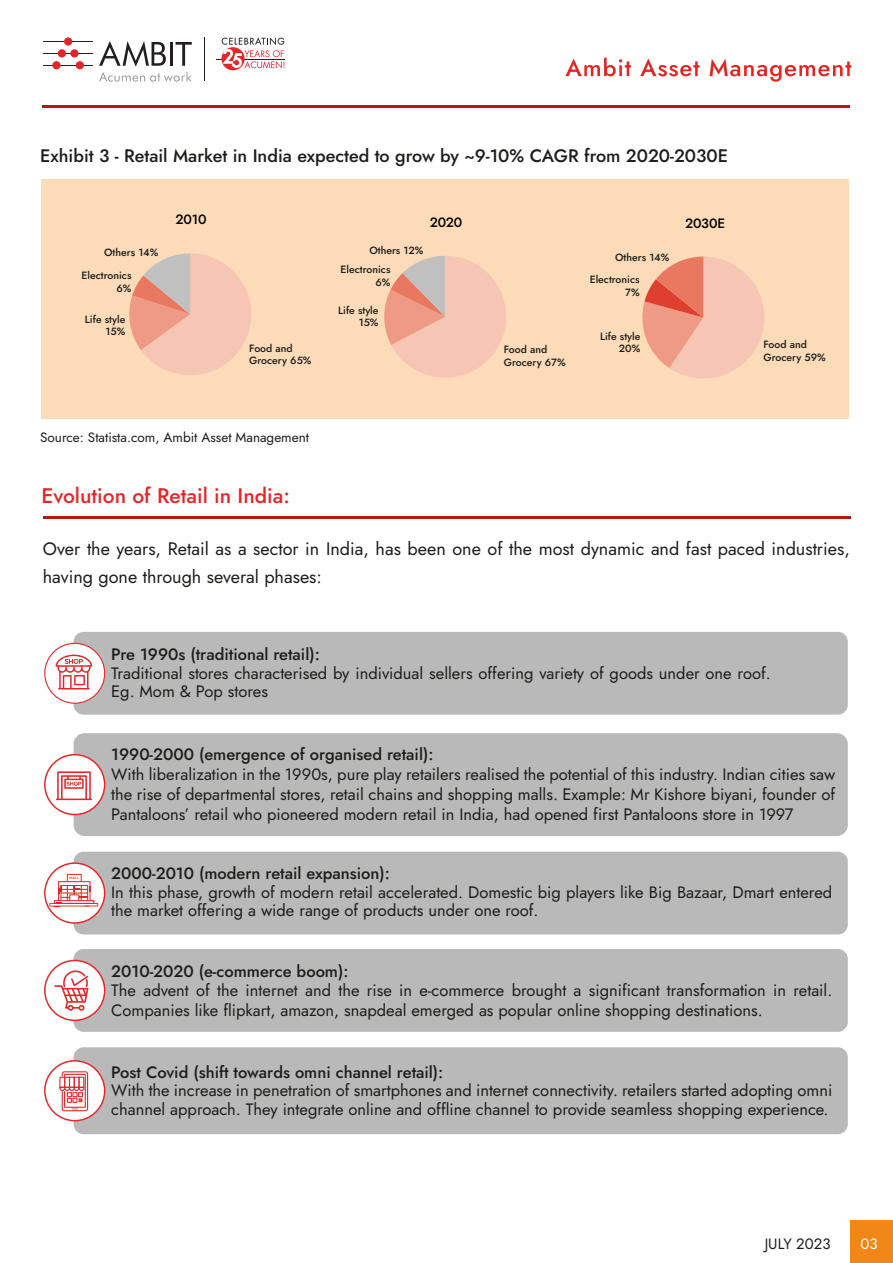
<style>
.page{position:relative;width:893px;height:1263px;background:#fff}
.page>*{position:absolute;margin:0;border:0;box-sizing:border-box;transform-origin:0 0}
.t1{font:500 21px "Jost";color:#e52629}
.t2{font:18px/28.5px "Jost";color:#1d1d1b}
.t3{font:500 18px "Jost";color:#1d1d1b}
.t4{font:16.5px/18.6px "Jost";color:#1d1d1b}
.t5{font:500 16.5px "Jost";color:#1d1d1b}
.t6{font:15px "Jost";color:#1d1d1b}
.t7{font:15px "Jost";color:#fff}
.t8{font:13.5px "Jost";color:#1d1d1b}
.t9{font:500 13.5px "Jost";letter-spacing:-.015em;color:#000}
.t10{font:500 10.5px/12.6px "Jost";color:#1d1d1b;text-align:right}
.t11{font:500 3.6px "Jost";color:#e52629}
</style>
<div class="page">
<div style="left:74px;top:632px;width:774px;height:83px;background:#bab9b9;border-radius:10px"></div>
<div style="left:850px;top:1220px;width:43px;height:43px;background:#f18717"></div>
<div style="left:41px;top:179px;width:807px;height:240px;background:#fbdbb8"></div>
<hr style="left:43px;top:517px;width:807px;height:2px;background:#af1917">
<svg style="left:129px;top:253px;width:122px;height:122px"></svg>
<svg style="left:384px;top:256px;width:122px;height:122px"></svg>
<svg style="left:642px;top:257px;width:122px;height:121px"></svg>
<div style="left:45px;top:643px;width:60px;height:60px;background:#fff;border-radius:50%"></div>
<div style="left:44px;top:643px;width:61px;height:61px;border:1px solid #e52929;border-radius:50%"></div>
<div style="left:74px;top:852px;width:774px;height:82px;background:#bab9b9;border-radius:10px"></div>
<div style="left:45px;top:863px;width:60px;height:60px;background:#fff;border-radius:50%"></div>
<div style="left:44px;top:862px;width:61px;height:62px;border:2px solid #e52929;border-radius:50%"></div>
<div style="left:74px;top:949px;width:774px;height:83px;background:#bab9b9;border-radius:10px"></div>
<div style="left:45px;top:960px;width:60px;height:60px;background:#fff;border-radius:50%"></div>
<div style="left:44px;top:960px;width:61px;height:61px;border:2px solid #e52929;border-radius:50%"></div>
<div style="left:74px;top:733px;width:774px;height:103px;background:#bab9b9;border-radius:11px"></div>
<div style="left:45px;top:755px;width:60px;height:59px;background:#fff;border-radius:50%"></div>
<div style="left:44px;top:754px;width:61px;height:61px;border:2px solid #e52929;border-radius:50%"></div>
<div style="left:74px;top:1047px;width:774px;height:87px;background:#bab9b9;border-radius:10px"></div>
<div style="left:45px;top:1061px;width:60px;height:60px;background:#fff;border-radius:50%"></div>
<div style="left:44px;top:1060px;width:61px;height:61px;border:2px solid #e52929;border-radius:50%"></div>
<svg style="left:56px;top:655px;width:36px;height:34px"></svg>
<svg style="left:56px;top:771px;width:36px;height:29px"></svg>
<svg style="left:54px;top:970px;width:35px;height:41px"></svg>
<div style="left:62px;top:1071px;width:26px;height:40px;border:1px solid #e52929;border-radius:2px"></div>
<div style="left:64px;top:1074px;width:22px;height:34px;border:1px solid #e52929"></div>
<svg style="left:59px;top:1076px;width:26px;height:33px"></svg>
<svg style="left:49px;top:874px;width:49px;height:33px"></svg>
<hr style="left:43px;top:41px;width:50px;height:1px;background:#231f20">
<hr style="left:43px;top:53px;width:50px;height:1px;background:#231f20">
<hr style="left:43px;top:65px;width:50px;height:1px;background:#231f20">
<svg style="left:99px;top:41px;width:93px;height:41px"></svg>
<div style="left:64px;top:37px;width:8px;height:9px;background:#e52629;border-radius:50%"></div>
<div style="left:58px;top:49px;width:8px;height:9px;background:#e52629;border-radius:50%"></div>
<div style="left:52px;top:61px;width:9px;height:8px;background:#e52629;border-radius:50%"></div>
<div style="left:70px;top:49px;width:9px;height:9px;background:#e52629;border-radius:50%"></div>
<div style="left:76px;top:61px;width:8px;height:8px;background:#e52629;border-radius:50%"></div>
<hr style="left:204px;top:37px;width:1px;height:44px;background:#231f20">
<hr style="left:216px;top:59px;width:68px;height:1px;background:#231f20">
<svg style="left:221px;top:47px;width:24px;height:23px"></svg>
<svg style="left:222px;top:37px;width:63px;height:31px"></svg>
<svg style="left:565px;top:58px;width:66px;height:18px"></svg>
<svg style="left:640px;top:59px;width:59px;height:17px"></svg>
<svg style="left:709px;top:59px;width:142px;height:23px"></svg>
<hr style="left:43px;top:106px;width:807px;height:2px;background:#af1917">
<p class="t3" style="left:40px;top:144px;width:689px">Exhibit 3 - Retail Market in India expected to grow by ~9-10% CAGR from 2020-2030E</p>
<p class="t9" style="left:176px;top:210px;width:32px">2010</p>
<p class="t9" style="left:430px;top:213px;width:34px">2020</p>
<p class="t9" style="left:685px;top:214px;width:42px">2030E</p>
<p class="t10" style="left:104px;top:246px;width:56px">Others 14%</p>
<p class="t10" style="left:369px;top:244px;width:56px">Others 12%</p>
<p class="t10" style="left:82px;top:269px;width:51px">Electronics<br>6%</p>
<p class="t10" style="left:341px;top:263px;width:51px">Electronics<br>6%</p>
<p class="t10" style="left:85px;top:313px;width:42px">Life style<br>15%</p>
<p class="t10" style="left:338px;top:304px;width:42px">Life style<br>15%</p>
<p class="t10" style="left:249px;top:342px;width:64px;text-align:left">Food and<br>Grocery 65%</p>
<p class="t10" style="left:504px;top:343px;width:63px;text-align:left">Food and<br>Grocery 67%</p>
<p class="t10" style="left:590px;top:247px;width:81px;line-height:22px;text-align:left;text-indent:25px">Others 14%<br>Electronics</p>
<p class="t10" style="left:625px;top:286px;width:16px">7%</p>
<p class="t10" style="left:600px;top:330px;width:42px">Life style<br>20%</p>
<p class="t10" style="left:763px;top:338px;width:64px;text-align:left">Food and<br>Grocery 59%</p>
<p class="t8" style="left:40px;top:428px;width:270px">Source: Statista.com, Ambit Asset Management</p>
<p class="t1" style="left:41px;top:481px;width:250px">Evolution of Retail in India:</p>
<p class="t2" style="left:43px;top:534px;width:809px">Over the years, Retail as a sector in India, has been one of the most dynamic and fast paced industries, having gone through several phases:</p>
<p class="t5" style="left:111px;top:643px;width:210px">Pre 1990s (traditional retail):</p>
<p class="t4" style="left:111px;top:664px;width:661px">Traditional stores characterised by individual sellers offering variety of goods under one roof.<br>Eg. Mom &amp; Pop stores</p>
<p class="t11" style="left:69px;top:875px;width:11px">MALL</p>
<p class="t5" style="left:111px;top:743px;width:324px">1990-2000 (emergence of organised retail):</p>
<p class="t4" style="left:111px;top:765px;width:725px;line-height:19.8px;text-align:justify">With liberalization in the 1990s, pure play retailers realised the potential of this industry. Indian cities saw the rise of departmental stores, retail chains and shopping malls. Example: Mr Kishore biyani, founder of Pantaloons’ retail who pioneered modern retail in India, had opened first Pantaloons store in 1997</p>
<p class="t5" style="left:111px;top:862px;width:280px">2000-2010 (modern retail expansion):</p>
<p class="t4" style="left:111px;top:883px;width:722px">In this phase, growth of modern retail accelerated. Domestic big players like Big Bazaar, Dmart entered the market offering a wide range of products under one roof.</p>
<p class="t5" style="left:111px;top:959px;width:239px">2010-2020 (e-commerce boom):</p>
<p class="t4" style="left:111px;top:981px;width:723px;line-height:19.8px">The advent of the internet and the rise in e-commerce brought a significant transformation in retail.<br>Companies like flipkart, amazon, snapdeal emerged as popular online shopping destinations.</p>
<p class="t5" style="left:111px;top:1060px;width:334px">Post Covid (shift towards omni channel retail):</p>
<p class="t4" style="left:111px;top:1081px;width:723px">With the increase in penetration of smartphones and internet connectivity. retailers started adopting omni channel approach. They integrate online and offline channel to provide seamless shopping experience.</p>
<p class="t6" style="left:765px;top:1234px;width:67px">JULY 2023</p>
<p class="t7" style="left:861px;top:1234px;width:19px">03</p>
</div>
